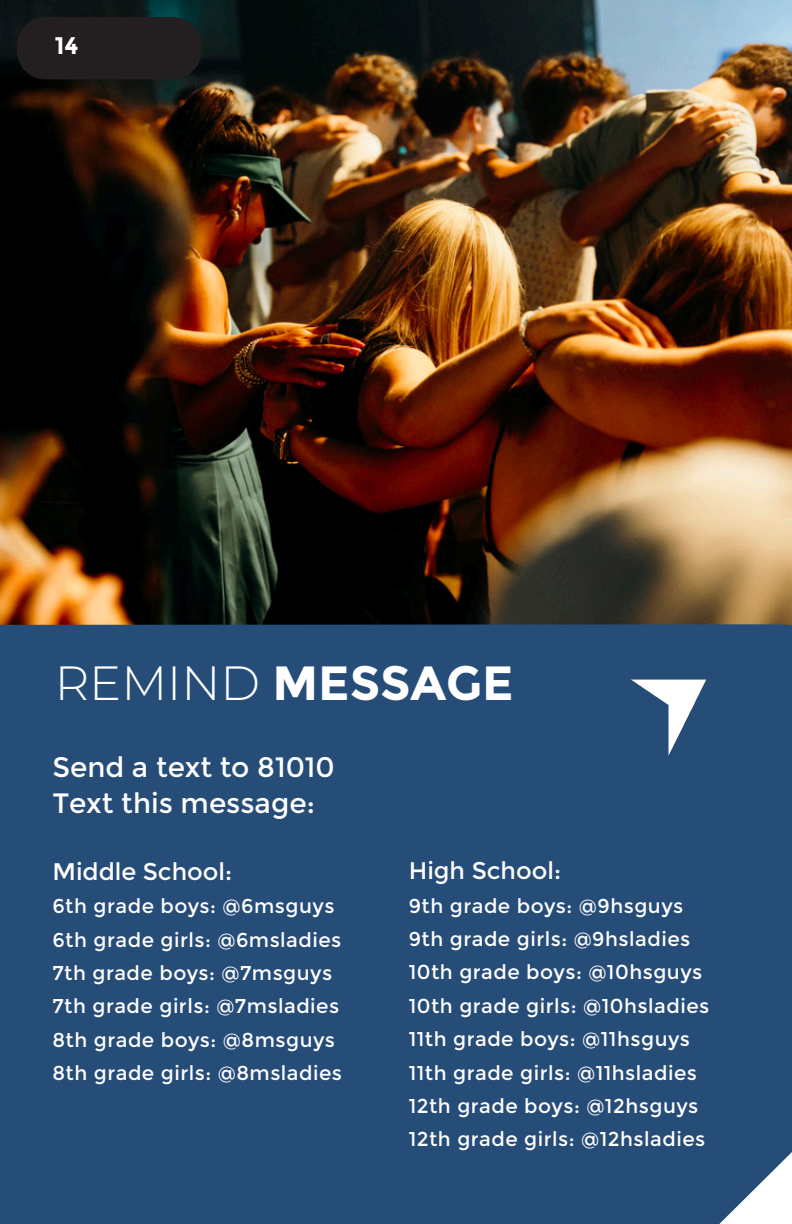
<style>
.page{position:relative;width:792px;height:1224px;background:#fff}
.page>*{position:absolute;margin:0;border:0;box-sizing:border-box;transform-origin:0 0}
.t1{font:700 48px "Montserrat";color:#fff}
.Body_Text{font:28px "Montserrat";color:#fff}
.Body_Text-2{font:24px "Montserrat";color:#fff}
.t2{font:700 24px "Montserrat";color:#fff}
.Body_Text-3{font:20px "Montserrat";letter-spacing:.025em;color:#fff}
.s1{font-weight:300}
</style>
<div class="page">
<img style="left:0;top:0;width:792px;height:624px">
<div style="left:0;top:624px;width:792px;height:600px;background:#264c78"></div>
<img style="left:605px;top:654px;width:127px;height:127px">
<div style="left:17px;top:17px;width:184px;height:62px;background:#231f20;border-radius:28px"></div>
<p class="t2" style="left:55px;top:31px;width:25px">14</p>
<p class="t1" style="left:55px;top:654px;width:460px"><span class="s1">REMIND</span> MESSAGE</p>
<p class="Body_Text" style="left:52px;top:751px;width:284px">Send a text to 81010</p>
<p class="Body_Text" style="left:52px;top:787px;width:264px">Text this message:</p>
<p class="Body_Text-2" style="left:52px;top:857px;width:181px">Middle School:</p>
<p class="Body_Text-3" style="left:52px;top:895px;width:284px">6th grade boys: @6msguys</p>
<p class="Body_Text-3" style="left:52px;top:928px;width:291px">6th grade girls: @6msladies</p>
<p class="Body_Text-3" style="left:52px;top:961px;width:281px">7th grade boys: @7msguys</p>
<p class="Body_Text-3" style="left:52px;top:995px;width:288px">7th grade girls: @7msladies</p>
<p class="Body_Text-3" style="left:52px;top:1028px;width:284px">8th grade boys: @8msguys</p>
<p class="Body_Text-3" style="left:52px;top:1061px;width:291px">8th grade girls: @8msladies</p>
<p class="Body_Text-2" style="left:409px;top:857px;width:154px">High School:</p>
<p class="Body_Text-3" style="left:409px;top:894px;width:276px">9th grade boys: @9hsguys</p>
<p class="Body_Text-3" style="left:409px;top:927px;width:283px">9th grade girls: @9hsladies</p>
<p class="Body_Text-3" style="left:409px;top:961px;width:295px">10th grade boys: @10hsguys</p>
<p class="Body_Text-3" style="left:409px;top:994px;width:302px">10th grade girls: @10hsladies</p>
<p class="Body_Text-3" style="left:409px;top:1028px;width:283px">11th grade boys: @11hsguys</p>
<p class="Body_Text-3" style="left:409px;top:1061px;width:290px">11th grade girls: @11hsladies</p>
<p class="Body_Text-3" style="left:409px;top:1094px;width:291px">12th grade boys: @12hsguys</p>
<p class="Body_Text-3" style="left:409px;top:1128px;width:298px">12th grade girls: @12hsladies</p>
</div>
